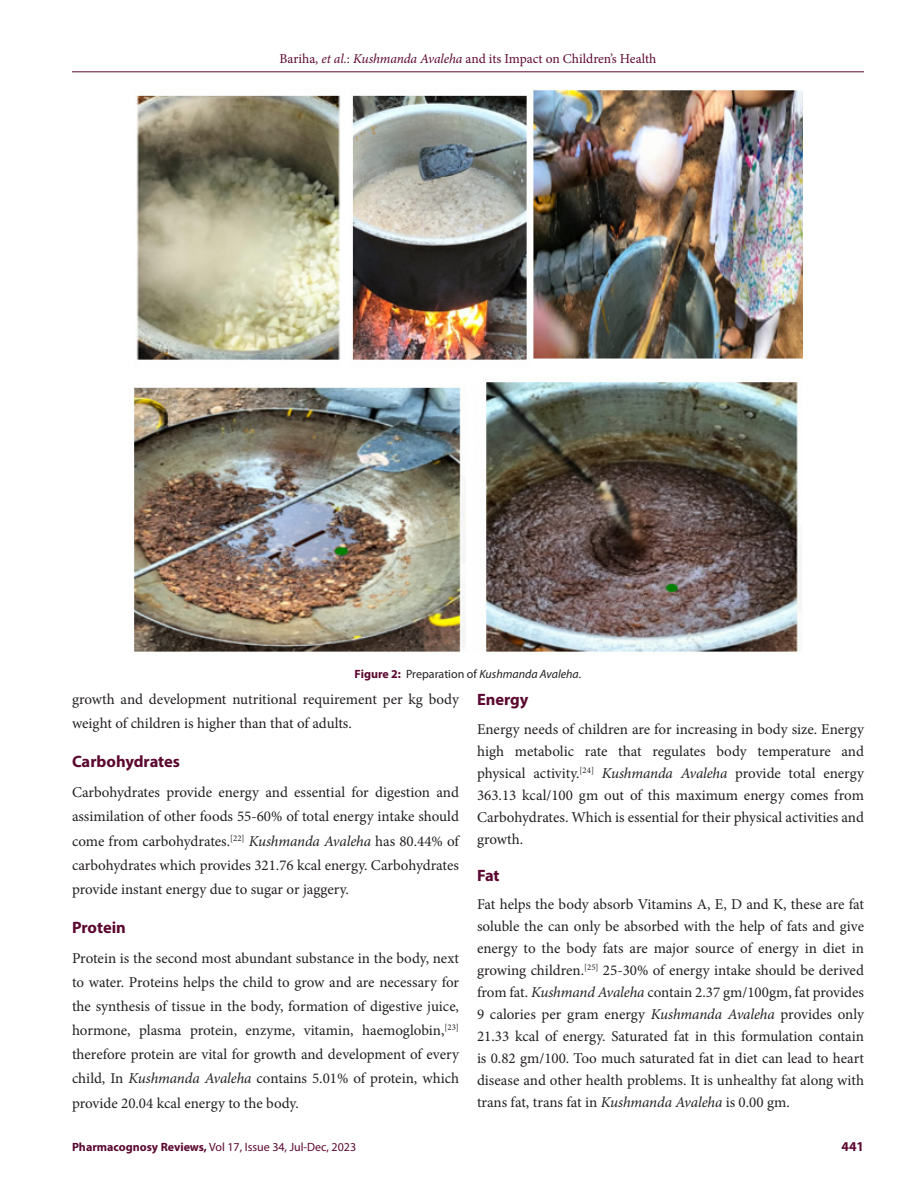
<style>
.page{position:relative;width:918px;height:1188px;background:#fff}
.page>*{position:absolute;margin:0;border:0;box-sizing:border-box;transform-origin:0 0}
.Heading_2{font:700 16.5px "Myriad Pro";letter-spacing:-.005em;color:#5b0830}
.Body_text__FO{font:15px/22px "Minion Pro";color:#231f20;text-align:justify}
.t1{font:13.5px "Minion Pro";color:#5b0830}
.t2{font:700 13.5px "Myriad Pro";color:#5b0830}
.t3{font:12px "Myriad Pro";color:#5b0830}
.FIG_Caption{font:italic 12px "Myriad Pro";color:#231f20}
.s1{font-style:italic}
.s2{font-weight:700;font-style:normal;color:#5b0830}
.s3{font-style:normal}
.s4{font-weight:700}
</style>
<div class="page">
<hr style="left:72px;top:72px;width:792px;height:1px;background:#5b0830">
<img style="left:134px;top:90px;width:668px;height:562px">
<p class="t1" style="left:280px;top:50px;width:378px">Bariha, <span class="s1">et al.</span>: <span class="s1">Kushmanda Avaleha</span> and its Impact on Children’s Health</p>
<p class="FIG_Caption" style="left:355px;top:667px;width:228px"><span class="s2">Figure 2:</span> <span class="s3">Preparation of</span> Kushmanda Avaleha<span class="s3">.</span></p>
<p class="Body_text__FO" style="left:72px;top:687px;width:388px;line-height:24.2px">growth and development nutritional requirement per kg body weight of children is higher than that of adults.</p>
<p class="Heading_2" style="left:72px;top:751px;width:110px">Carbohydrates</p>
<p class="Body_text__FO" style="left:72px;top:781px;width:389px;line-height:24.2px">Carbohydrates provide energy and essential for digestion and assimilation of other foods 55-60% of total energy intake should come from carbohydrates.<sup>[22]</sup> <span class="s1">Kushmanda Avaleha</span> has 80.44% of carbohydrates which provides 321.76 kcal energy. Carbohydrates provide instant energy due to sugar or jaggery.</p>
<p class="Heading_2" style="left:72px;top:917px;width:55px">Protein</p>
<p class="Body_text__FO" style="left:72px;top:946px;width:389px;line-height:24.2px">Protein is the second most abundant substance in the body, next to water. Proteins helps the child to grow and are necessary for the synthesis of tissue in the body, formation of digestive juice, hormone, plasma protein, enzyme, vitamin, haemoglobin,<sup>[23] </sup>therefore protein are vital for growth and development of every child, In <span class="s1">Kushmanda Avaleha</span> contains 5.01% of protein, which provide 20.04 kcal energy to the body.</p>
<p class="Heading_2" style="left:477px;top:689px;width:53px">Energy</p>
<p class="Body_text__FO" style="left:477px;top:718px;width:389px">Energy needs of children are for increasing in body size. Energy high metabolic rate that regulates body temperature and physical activity.<sup>[24]</sup> <span class="s1">Kushmanda Avaleha</span> provide total energy 363.13 kcal/100 gm out of this maximum energy comes from Carbohydrates. Which is essential for their physical activities and growth.</p>
<p class="Heading_2" style="left:477px;top:864px;width:24px">Fat</p>
<p class="Body_text__FO" style="left:477px;top:893px;width:389px">Fat helps the body absorb Vitamins A, E, D and K, these are fat soluble the can only be absorbed with the help of fats and give energy to the body fats are major source of energy in diet in growing children.<sup>[25]</sup> 25-30% of energy intake should be derived from fat. <span class="s1">Kushmand Avaleha</span> contain 2.37 gm/100gm, fat provides 9 calories per gram energy <span class="s1">Kushmanda Avaleha</span> provides only 21.33 kcal of energy. Saturated fat in this formulation contain is 0.82 gm/100. Too much saturated fat in diet can lead to heart disease and other health problems. It is unhealthy fat along with trans fat, trans fat in <span class="s1">Kushmanda Avaleha</span> is 0.00 gm.</p>
<p class="t3" style="left:72px;top:1139px;width:286px"><span class="s4">Pharmacognosy Reviews,</span> Vol 17, Issue 34, Jul-Dec, 2023</p>
<p class="t2" style="left:842px;top:1137px;width:24px">441</p>
</div>
